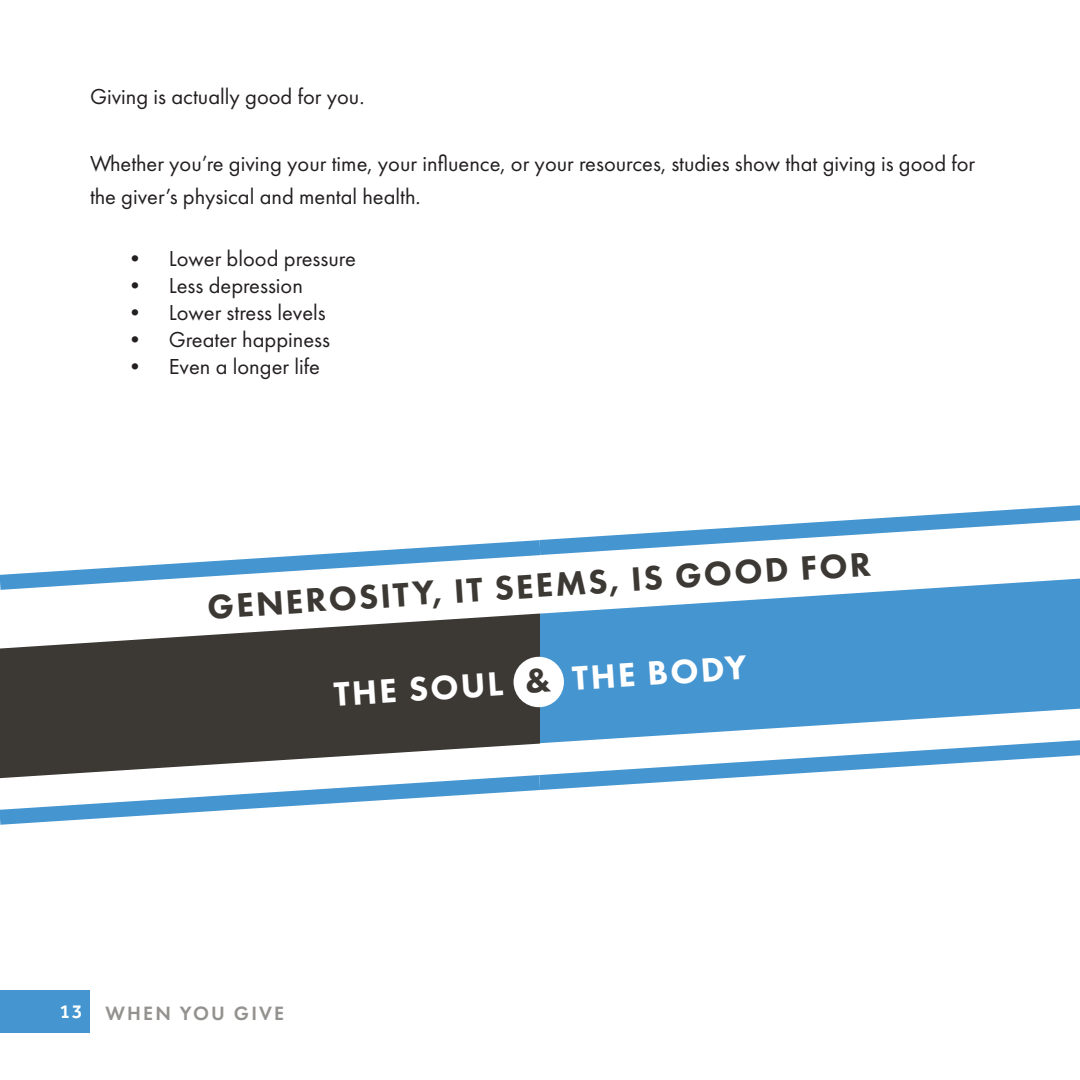
<style>
.page{position:relative;width:1080px;height:1080px;background:#fff}
.page>*{position:absolute;margin:0;border:0;box-sizing:border-box;transform-origin:0 0}
.t1{font:800 35px "Futura PT";color:#3c3834}
.t2{font:800 35px "Futura PT";color:#fff}
.Body{font:22.5px/32.5px "Futura PT";color:#231f20}
.t3{font:600 20px "Futura PT";letter-spacing:.11em;color:#94928f}
.s1{color:#3c3834}
.s2{font-family:"Effra";font-weight:500;color:#fff}
</style>
<div class="page">
<svg style="left:0;top:614px;width:540px;height:116px;fill:#3c3834"></svg>
<svg style="left:540px;top:598px;width:540px;height:132px;background:#539dd3"></svg>
<div style="left:515px;top:658px;width:48px;height:48px;background:#fff;border-radius:50%"></div>
<div style="left:514px;top:657px;width:50px;height:50px;border:2px solid #fff;border-radius:50%"></div>
<svg style="left:0;top:730px;width:1080px;height:95px"></svg>
<svg style="left:0;top:505px;width:1080px;height:93px"></svg>
<div style="left:0;top:990px;width:90px;height:42px;background:#4595d0"></div>
<p class="Body" style="left:90px;top:80px;width:276px">Giving is actually good for you.</p>
<p class="Body" style="left:90px;top:147px;width:887px">Whether you’re giving your time, your influence, or your resources, studies show that giving is good for the giver’s physical and mental health.</p>
<p class="Body" style="left:124px;top:242px;width:234px">• Lower blood pressure</p>
<p class="Body" style="left:124px;top:269px;width:181px">• Less depression</p>
<p class="Body" style="left:124px;top:296px;width:204px">• Lower stress levels</p>
<p class="Body" style="left:124px;top:323px;width:208px">• Greater happiness</p>
<p class="Body" style="left:124px;top:350px;width:198px">• Even a longer life</p>
<h1 class="t1" style="left:206px;top:587px;width:667px;rotate:-4deg">GENEROSITY, IT SEEMS, IS GOOD FOR</h1>
<h1 class="t2" style="left:333px;top:673px;width:415px;rotate:-4deg">THE SOUL <span class="s1">&amp;</span> THE BODY</h1>
<p class="t3" style="left:59px;top:1001px;width:226px"><span class="s2">13</span> WHEN YOU GIVE</p>
</div>
